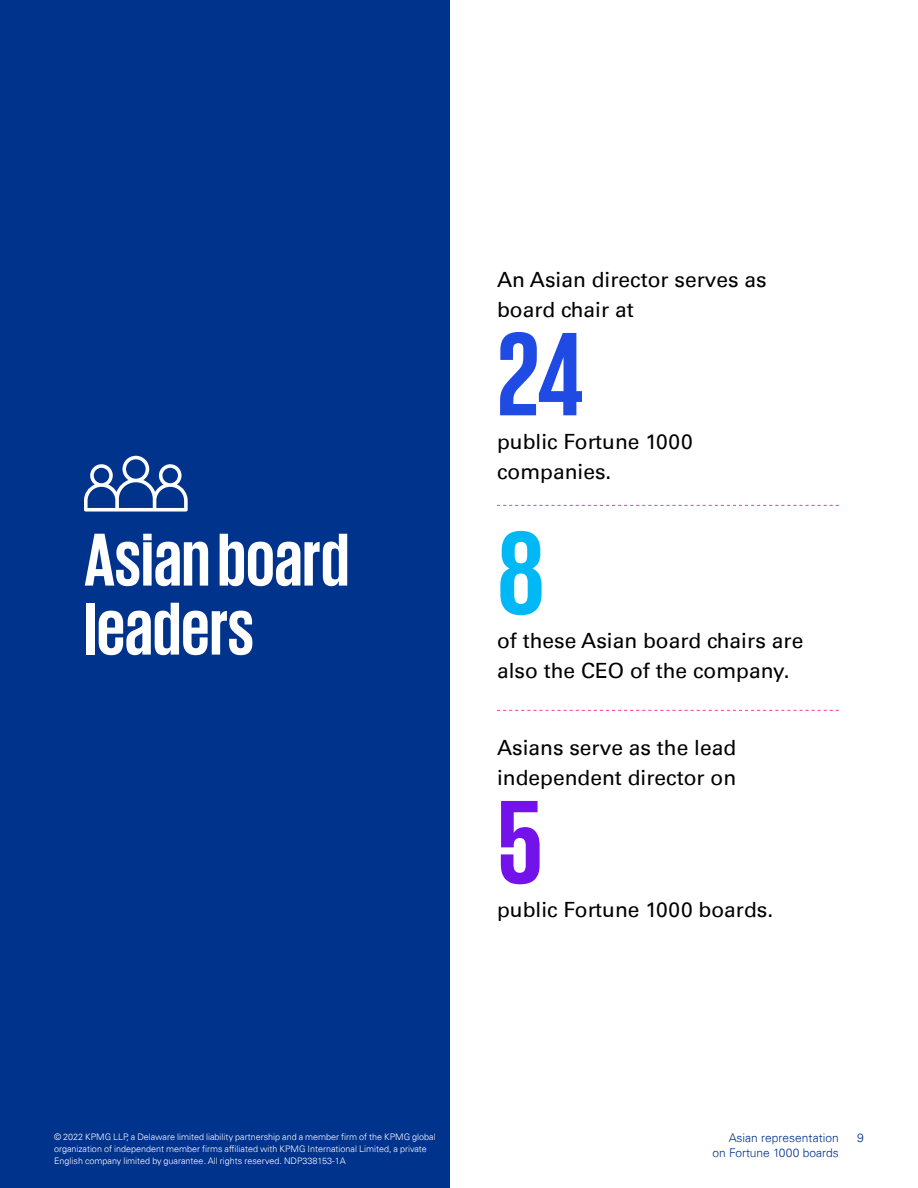
<style>
.page{position:relative;width:918px;height:1188px;background:#fff}
.page>*{position:absolute;margin:0;border:0;box-sizing:border-box;transform-origin:0 0}
.t1{font:700 121.5px "KPMG";color:#1f4ae3}
.t2{font:700 121.5px "KPMG";color:#7312eb}
.t3{font:700 121.5px "KPMG";color:#00b8f5}
.t4{font:700 76.5px/69px "KPMG";color:#fff}
.t5{font:21px/30px "Univers 55 Roman";color:#000}
.t6{font:300 12px "Univers 45";color:#00338c}
.t7{font:300 9px/12px "Univers 45";color:#fff}
</style>
<div class="page">
<div style="left:0;top:0;width:450px;height:1188px;background:#00338c"></div>
<svg style="left:84px;top:456px;width:104px;height:56px"></svg>
<svg style="left:497px;top:505px;width:342px;height:1px"></svg>
<svg style="left:497px;top:710px;width:342px;height:1px"></svg>
<h3 class="t5" style="left:497px;top:265px;width:271px">An Asian director serves as board chair at</h3>
<h1 class="t1" style="left:497px;top:313px;width:89px">24</h1>
<h2 class="t4" style="left:84px;top:523px;width:267px">Asian board leaders</h2>
<h3 class="t5" style="left:497px;top:427px;width:197px">public Fortune 1000 companies.</h3>
<h1 class="t3" style="left:497px;top:512px;width:49px">8</h1>
<h3 class="t5" style="left:497px;top:626px;width:308px">of these Asian board chairs are also the CEO of the company.</h3>
<h3 class="t5" style="left:497px;top:733px;width:241px">Asians serve as the lead independent director on</h3>
<h1 class="t2" style="left:497px;top:781px;width:47px">5</h1>
<h3 class="t5" style="left:497px;top:895px;width:278px">public Fortune 1000 boards.</h3>
<p class="t7" style="left:54px;top:1131px;width:383px">© 2022 KPMG LLP, a Delaware limited liability partnership and a member firm of the KPMG global organization of independent member firms affiliated with KPMG International Limited, a private<br>English company limited by guarantee. All rights reserved. NDP338153-1A</p>
<h3 class="t6" style="left:729px;top:1131px;width:112px">Asian representation</h3>
<h3 class="t6" style="left:857px;top:1131px;width:8px">9</h3>
<h3 class="t6" style="left:713px;top:1146px;width:128px">on Fortune 1000 boards</h3>
</div>
